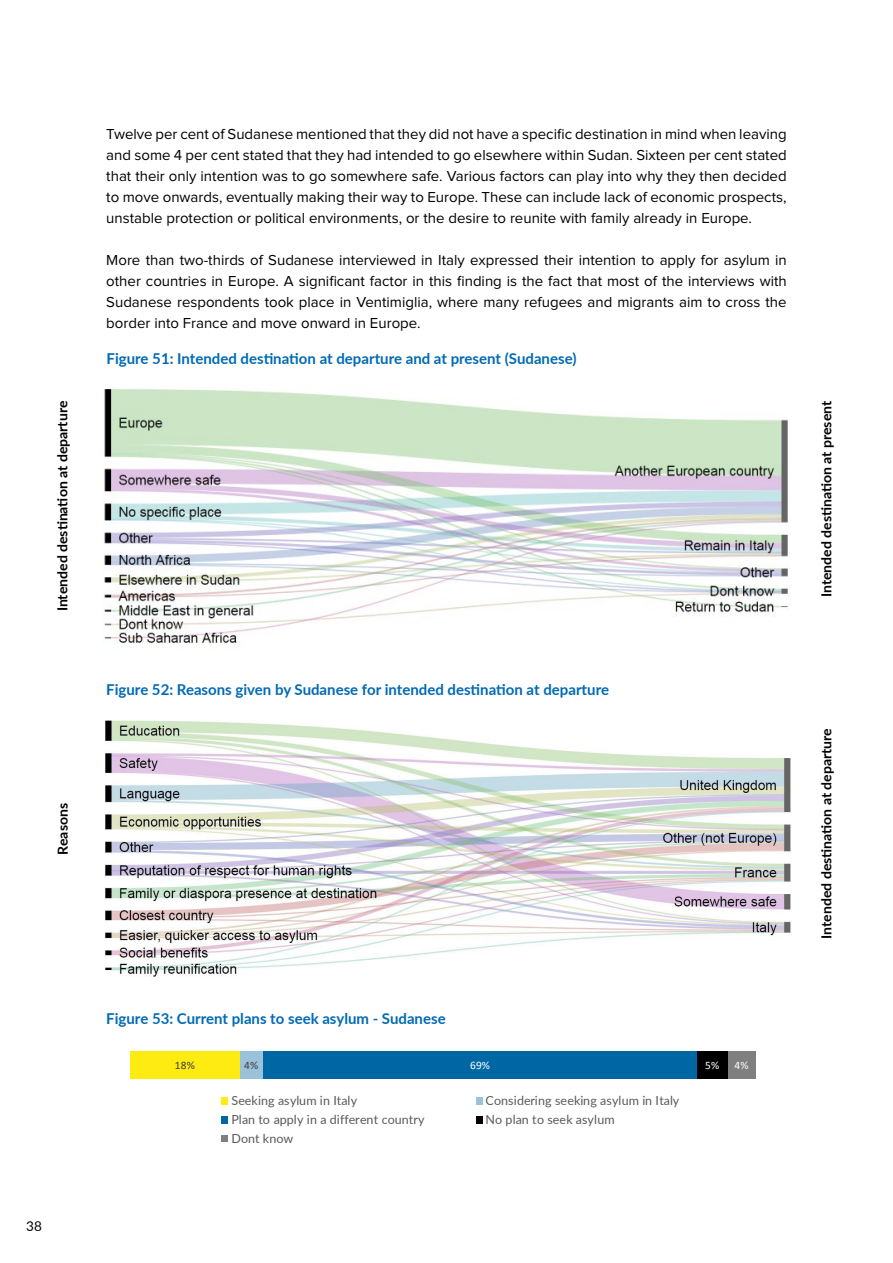
<style>
.page{position:relative;width:893px;height:1263px;background:#fff}
.page>*{position:absolute;margin:0;border:0;box-sizing:border-box;transform-origin:0 0}
.t1{font:15px/21px "Proxima Nova";color:#000;text-align:justify}
.t2{font:700 15px "Lato";color:#006ab4}
.t3{font:700 13.8px "Lato";color:#000}
.t4{font:13.5px "Lato";color:#000}
.t5{font:12.45px "Lato";letter-spacing:.005em;color:#595959}
.t6{font:11.4px "Calibri";color:#fff}
.t7{font:11.4px "Calibri";color:#404040}
</style>
<div class="page">
<img style="left:105px;top:720px;width:686px;height:260px">
<img style="left:104px;top:386px;width:684px;height:258px">
<div style="left:130px;top:1051px;width:110px;height:27px;background:#fdeb12"></div>
<div style="left:240px;top:1051px;width:23px;height:27px;background:#9ac2db"></div>
<div style="left:263px;top:1051px;width:434px;height:27px;background:#0067a5"></div>
<div style="left:697px;top:1051px;width:31px;height:27px;background:#000"></div>
<div style="left:728px;top:1051px;width:28px;height:27px;background:#7f7f7f"></div>
<div style="left:222px;top:1097px;width:6px;height:7px;background:#fdeb12"></div>
<div style="left:476px;top:1097px;width:6px;height:7px;background:#9ac2db"></div>
<div style="left:222px;top:1116px;width:6px;height:7px;background:#0067a5"></div>
<div style="left:476px;top:1116px;width:6px;height:7px;background:#000"></div>
<svg style="left:222px;top:1135px;width:6px;height:6px"></svg>
<p class="t1" style="left:106px;top:124px;width:682px">Twelve per cent of Sudanese mentioned that they did not have a specific destination in mind when leaving and some 4 per cent stated that they had intended to go elsewhere within Sudan. Sixteen per cent stated that their only intention was to go somewhere safe. Various factors can play into why they then decided to move onwards, eventually making their way to Europe. These can include lack of economic prospects, unstable protection or political environments, or the desire to reunite with family already in Europe.</p>
<p class="t1" style="left:106px;top:250px;width:682px">More than two-thirds of Sudanese interviewed in Italy expressed their intention to apply for asylum in other countries in Europe. A significant factor in this finding is the fact that most of the interviews with Sudanese respondents took place in Ventimiglia, where many refugees and migrants aim to cross the border into France and move onward in Europe.</p>
<p class="t2" style="left:107px;top:347px;width:471px">Figure 51: Intended destination at departure and at present (Sudanese)</p>
<p class="t3" style="left:52px;top:611px;width:212px;rotate:-90deg">Intended destination at departure</p>
<p class="t3" style="left:816px;top:597px;width:198px;rotate:-90deg">Intended destination at present</p>
<p class="t2" style="left:106px;top:679px;width:504px">Figure 52: Reasons given by Sudanese for intended destination at departure</p>
<p class="t3" style="left:53px;top:855px;width:53px;rotate:-90deg">Reasons</p>
<p class="t2" style="left:106px;top:1008px;width:341px">Figure 53: Current plans to seek asylum - Sudanese</p>
<p class="t7" style="left:175px;top:1057px;width:22px">18%</p>
<p class="t7" style="left:244px;top:1057px;width:16px">4%</p>
<p class="t6" style="left:470px;top:1057px;width:22px">69%</p>
<p class="t6" style="left:705px;top:1057px;width:16px">5%</p>
<p class="t6" style="left:734px;top:1057px;width:16px">4%</p>
<p class="t5" style="left:231px;top:1091px;width:127px">Seeking asylum in Italy</p>
<p class="t5" style="left:485px;top:1091px;width:195px">Considering seeking asylum in Italy</p>
<p class="t5" style="left:231px;top:1110px;width:195px">Plan to apply in a different country</p>
<p class="t5" style="left:485px;top:1110px;width:131px">No plan to seek asylum</p>
<p class="t5" style="left:231px;top:1129px;width:63px">Dont know</p>
<p class="t3" style="left:816px;top:939px;width:212px;rotate:-90deg">Intended destination at departure</p>
<p class="t4" style="left:26px;top:1216px;width:17px">38</p>
</div>
